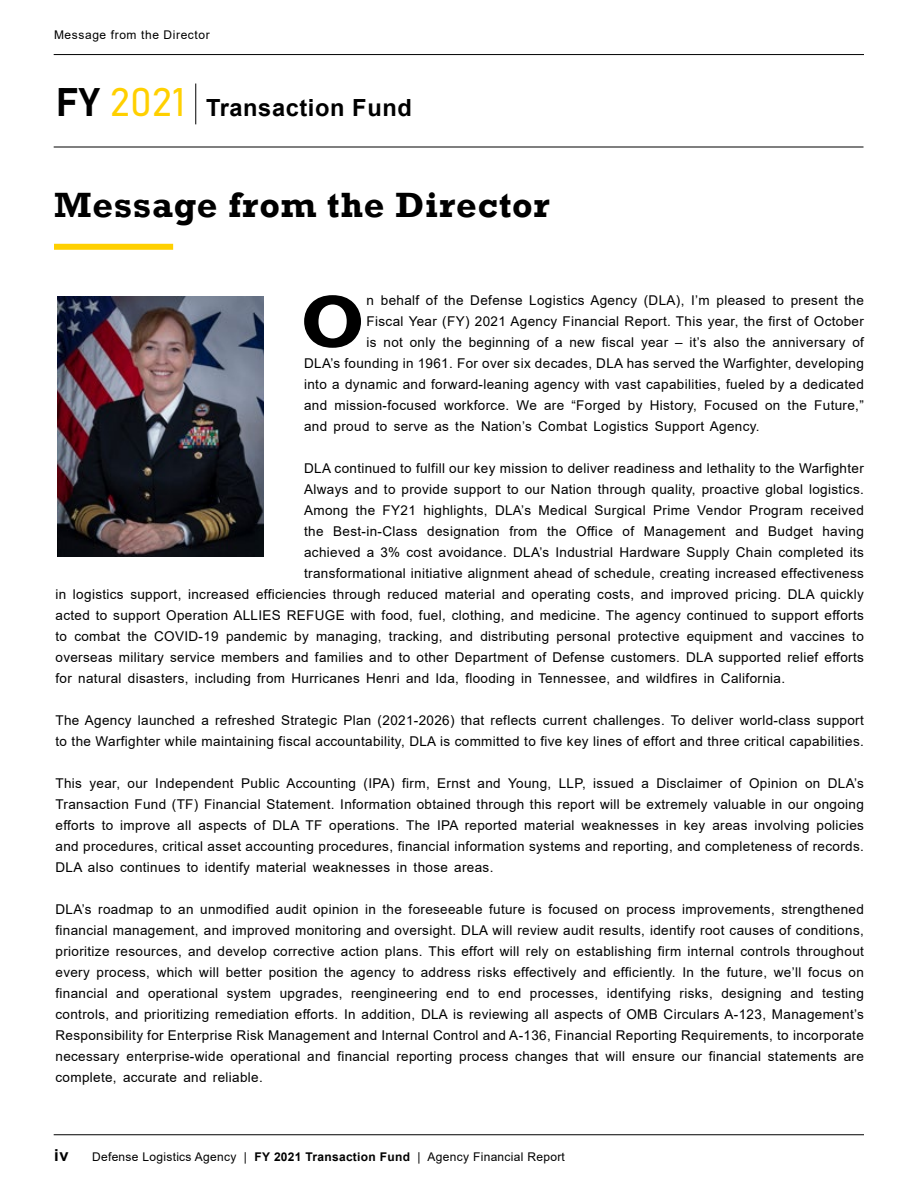
<style>
.page{position:relative;width:918px;height:1188px;background:#fff}
.page>*{position:absolute;margin:0;border:0;box-sizing:border-box;transform-origin:0 0}
.t1{font:700 75.3px "Rockwell";color:#000}
.t2{font:700 36px "Rockwell";letter-spacing:.02em;color:#000}
.t3{font:700 23.7px "Arial";letter-spacing:.025em;color:#000}
.t4{font:700 16.5px "Arial";color:#000}
.t5{font:13.5px/21px "Arial";letter-spacing:.025em;color:#000;text-align:justify}
.t6{font:12px "Arial";letter-spacing:.025em;color:#000}
.t7{font:12px "Arial";letter-spacing:.05em;color:#000}
.s1{font-family:"Bahnschrift";font-weight:400;font-size:39.3px}
.s2{font-family:"Bahnschrift";font-weight:400;font-size:39.3px;color:#ffd000}
.s3{font-weight:700}
</style>
<div class="page">
<hr style="left:54px;top:54px;width:810px;height:1px;background:#000">
<hr style="left:54px;top:1134px;width:810px;height:1px;background:#000">
<div style="left:54px;top:244px;width:119px;height:6px;background:#ffd000"></div>
<img style="left:57px;top:296px;width:207px;height:260px">
<hr style="left:196px;top:84px;width:1px;height:40px;background:#000">
<hr style="left:54px;top:147px;width:810px;height:1px;background:#000">
<p class="t7" style="left:54px;top:27px;width:157px">Message from the Director</p>
<h3 class="t3" style="left:56px;top:91px;width:357px"><span class="s1">FY</span> <span class="s2">2021</span> Transaction Fund</h3>
<h2 class="t2" style="left:54px;top:183px;width:497px">Message from the Director</h2>
<h1 class="t1" style="left:300px;top:276px;width:66px">O</h1>
<p class="t5" style="left:367px;top:290px;width:499px">n behalf of the Defense Logistics Agency (DLA), I’m pleased to present the</p>
<p class="t5" style="left:367px;top:311px;width:499px">Fiscal Year (FY) 2021 Agency Financial Report. This year, the first of October</p>
<p class="t5" style="left:367px;top:332px;width:499px">is not only the beginning of a new fiscal year – it’s also the anniversary of</p>
<p class="t5" style="left:304px;top:353px;width:561px">DLA’s founding in 1961. For over six decades, DLA has served the Warfighter, developing</p>
<p class="t5" style="left:304px;top:374px;width:561px">into a dynamic and forward-leaning agency with vast capabilities, fueled by a dedicated</p>
<p class="t5" style="left:304px;top:395px;width:561px">and mission-focused workforce. We are “Forged by History, Focused on the Future,”</p>
<p class="t5" style="left:304px;top:416px;width:457px">and proud to serve as the Nation’s Combat Logistics Support Agency.</p>
<p class="t5" style="left:304px;top:458px;width:561px">DLA continued to fulfill our key mission to deliver readiness and lethality to the Warfighter</p>
<p class="t5" style="left:304px;top:479px;width:561px">Always and to provide support to our Nation through quality, proactive global logistics.</p>
<p class="t5" style="left:304px;top:500px;width:561px">Among the FY21 highlights, DLA’s Medical Surgical Prime Vendor Program received</p>
<p class="t5" style="left:304px;top:521px;width:561px">the Best-in-Class designation from the Office of Management and Budget having</p>
<p class="t5" style="left:304px;top:542px;width:561px">achieved a 3% cost avoidance. DLA’s Industrial Hardware Supply Chain completed its</p>
<p class="t5" style="left:304px;top:563px;width:561px">transformational initiative alignment ahead of schedule, creating increased effectiveness</p>
<p class="t5" style="left:56px;top:584px;width:810px">in logistics support, increased efficiencies through reduced material and operating costs, and improved pricing. DLA quickly</p>
<p class="t5" style="left:56px;top:605px;width:810px">acted to support Operation ALLIES REFUGE with food, fuel, clothing, and medicine. The agency continued to support efforts</p>
<p class="t5" style="left:56px;top:626px;width:810px">to combat the COVID-19 pandemic by managing, tracking, and distributing personal protective equipment and vaccines to</p>
<p class="t5" style="left:56px;top:647px;width:810px">overseas military service members and families and to other Department of Defense customers. DLA supported relief efforts</p>
<p class="t5" style="left:56px;top:668px;width:731px">for natural disasters, including from Hurricanes Henri and Ida, flooding in Tennessee, and wildfires in California.</p>
<p class="t5" style="left:56px;top:710px;width:810px">The Agency launched a refreshed Strategic Plan (2021-2026) that reflects current challenges. To deliver world-class support to the Warfighter while maintaining fiscal accountability, DLA is committed to five key lines of effort and three critical capabilities.</p>
<p class="t5" style="left:56px;top:773px;width:810px">This year, our Independent Public Accounting (IPA) firm, Ernst and Young, LLP, issued a Disclaimer of Opinion on DLA’s Transaction Fund (TF) Financial Statement. Information obtained through this report will be extremely valuable in our ongoing efforts to improve all aspects of DLA TF operations. The IPA reported material weaknesses in key areas involving policies and procedures, critical asset accounting procedures, financial information systems and reporting, and completeness of records.<br>DLA also continues to identify material weaknesses in those areas.</p>
<p class="t5" style="left:56px;top:899px;width:810px">DLA’s roadmap to an unmodified audit opinion in the foreseeable future is focused on process improvements, strengthened financial management, and improved monitoring and oversight. DLA will review audit results, identify root causes of conditions, prioritize resources, and develop corrective action plans. This effort will rely on establishing firm internal controls throughout every process, which will better position the agency to address risks effectively and efficiently. In the future, we’ll focus on financial and operational system upgrades, reengineering end to end processes, identifying risks, designing and testing controls, and prioritizing remediation efforts. In addition, DLA is reviewing all aspects of OMB Circulars A-123, Management’s Responsibility for Enterprise Risk Management and Internal Control and A-136, Financial Reporting Requirements, to incorporate necessary enterprise-wide operational and financial reporting process changes that will ensure our financial statements are complete, accurate and reliable.</p>
<p class="t4" style="left:54px;top:1144px;width:16px">iv</p>
<p class="t6" style="left:92px;top:1148px;width:474px">Defense Logistics Agency | <span class="s3">FY 2021 Transaction Fund</span> | Agency Financial Report</p>
</div>
